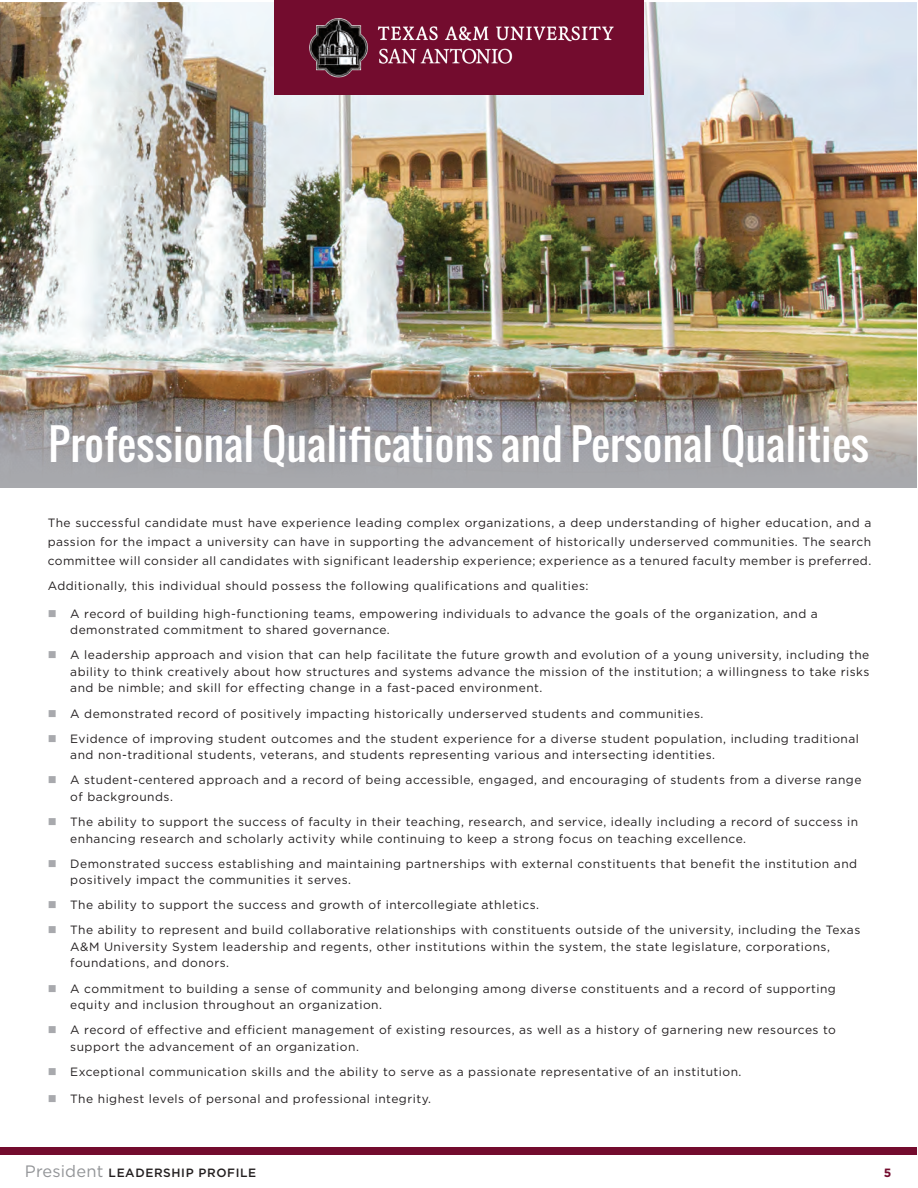
<style>
.page{position:relative;width:918px;height:1188px;background:#fff}
.page>*{position:absolute;margin:0;border:0;box-sizing:border-box;transform-origin:0 0}
.t1{font:42px "Oswald";letter-spacing:.01em;color:#fff}
.t2{font:12px/16.5px "Gotham";letter-spacing:.04em;color:#231f20}
.t3{font:500 12px "Gotham";letter-spacing:.05em;color:#231f20}
.t4{font:700 12px "Gotham";color:#730c2e}
.s1{color:#a8a9ad}
.s2{font-weight:400;font-size:16.5px;color:#939598}
</style>
<div class="page">
<img style="left:276px;top:3px;width:641px;height:485px">
<img style="left:0;top:2px;width:276px;height:486px">
<div style="left:0;top:1148px;width:917px;height:7px;background:#730c2e"></div>
<div style="left:274px;top:0;width:370px;height:94px;background:#730c2e"></div>
<img style="left:309px;top:18px;width:305px;height:60px">
<h1 class="t1" style="left:49px;top:412px;width:822px">Professional Qualifications and Personal Qualities</h1>
<p class="t2" style="left:48px;top:514px;width:825px;line-height:18.8px;text-align:justify">The successful candidate must have experience leading complex organizations, a deep understanding of higher education, and a passion for the impact a university can have in supporting the advancement of historically underserved communities. The search committee will consider all candidates with significant leadership experience; experience as a tenured faculty member is preferred.</p>
<p class="t2" style="left:48px;top:578px;width:542px">Additionally, this individual should possess the following qualifications and qualities:</p>
<p class="t2" style="left:70px;top:605px;width:749px;text-indent:-22px"><span class="s1">■</span> A record of building high-functioning teams, empowering individuals to advance the goals of the organization, and a demonstrated commitment to shared governance.</p>
<p class="t2" style="left:70px;top:647px;width:801px;text-align:justify;text-indent:-22px"><span class="s1">■</span> A leadership approach and vision that can help facilitate the future growth and evolution of a young university, including the ability to think creatively about how structures and systems advance the mission of the institution; a willingness to take risks and be nimble; and skill for effecting change in a fast-paced environment.</p>
<p class="t2" style="left:48px;top:705px;width:657px"><span class="s1">■</span> A demonstrated record of positively impacting historically underserved students and communities.</p>
<p class="t2" style="left:70px;top:730px;width:790px;text-indent:-22px"><span class="s1">■</span> Evidence of improving student outcomes and the student experience for a diverse student population, including traditional and non-traditional students, veterans, and students representing various and intersecting identities.</p>
<p class="t2" style="left:70px;top:772px;width:793px;text-indent:-22px"><span class="s1">■</span> A student-centered approach and a record of being accessible, engaged, and encouraging of students from a diverse range of backgrounds.</p>
<p class="t2" style="left:70px;top:813px;width:790px;text-indent:-22px"><span class="s1">■</span> The ability to support the success of faculty in their teaching, research, and service, ideally including a record of success in enhancing research and scholarly activity while continuing to keep a strong focus on teaching excellence.</p>
<p class="t2" style="left:70px;top:855px;width:788px;text-indent:-22px"><span class="s1">■</span> Demonstrated success establishing and maintaining partnerships with external constituents that benefit the institution and positively impact the communities it serves.</p>
<p class="t2" style="left:48px;top:897px;width:493px"><span class="s1">■</span> The ability to support the success and growth of intercollegiate athletics.</p>
<p class="t2" style="left:70px;top:922px;width:792px;text-indent:-22px"><span class="s1">■</span> The ability to represent and build collaborative relationships with constituents outside of the university, including the Texas<br>A&amp;M University System leadership and regents, other institutions within the system, the state legislature, corporations, foundations, and donors.</p>
<p class="t2" style="left:70px;top:980px;width:767px;text-indent:-22px"><span class="s1">■</span> A commitment to building a sense of community and belonging among diverse constituents and a record of supporting equity and inclusion throughout an organization.</p>
<p class="t2" style="left:70px;top:1021px;width:767px;text-indent:-22px"><span class="s1">■</span> A record of effective and efficient management of existing resources, as well as a history of garnering new resources to support the advancement of an organization.</p>
<p class="t2" style="left:48px;top:1063px;width:695px"><span class="s1">■</span> Exceptional communication skills and the ability to serve as a passionate representative of an institution.</p>
<p class="t2" style="left:48px;top:1091px;width:385px"><span class="s1">■</span> The highest levels of personal and professional integrity.</p>
<p class="t3" style="left:25px;top:1165px;width:233px"><span class="s2">President</span> LEADERSHIP PROFILE</p>
<p class="t4" style="left:884px;top:1165px;width:9px">5</p>
</div>
